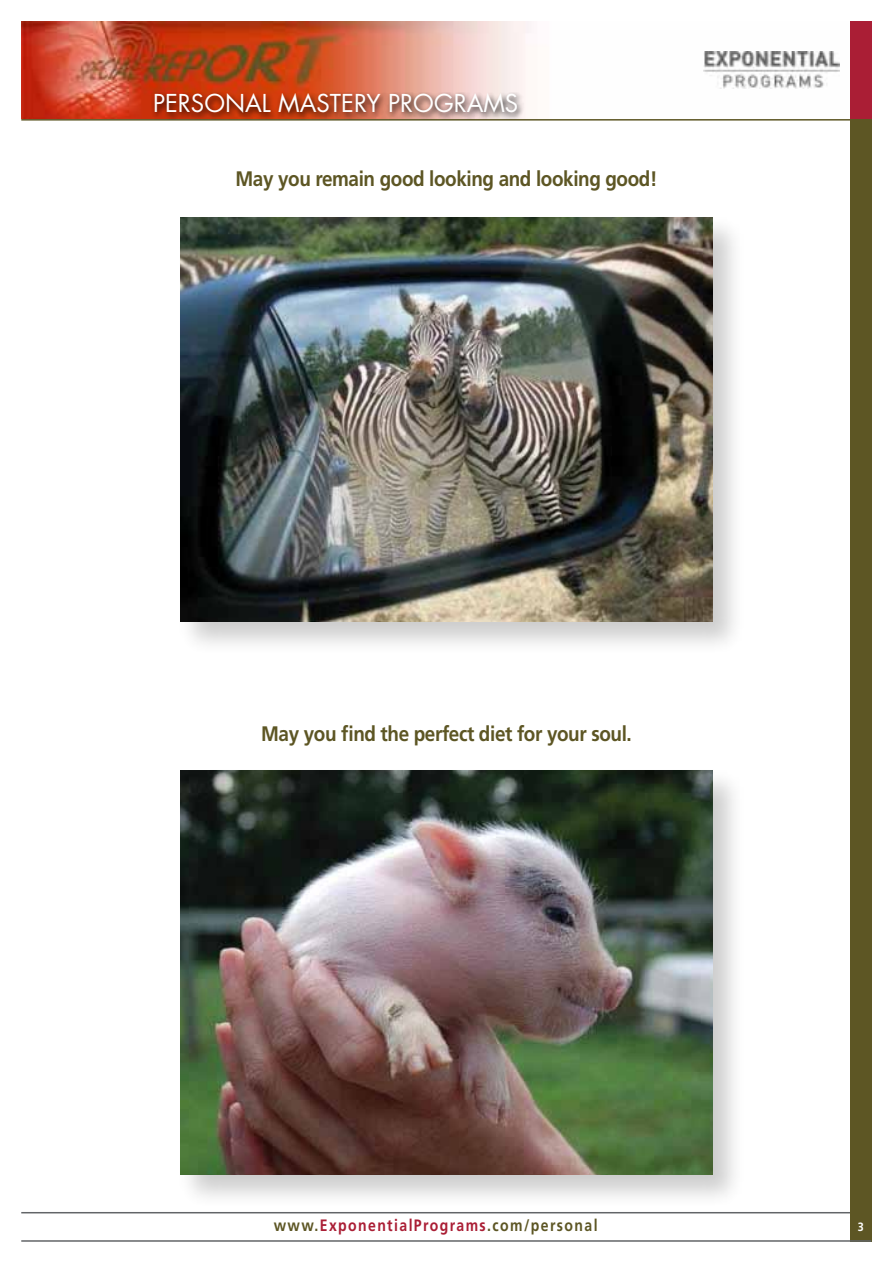
<style>
.page{position:relative;width:893px;height:1263px;background:#fff}
.page>*{position:absolute;margin:0;border:0;box-sizing:border-box;transform-origin:0 0}
.t1{font:24px "Futura";color:#fff}
.t2{font:700 21px "Frutiger";letter-spacing:-.02em;color:#5d5624;scale:.9 1}
.t3{font:700 16.5px "Frutiger";letter-spacing:.1em;color:#aa1e35;scale:.85 1}
.t4{font:700 12px "Frutiger";color:#fff;scale:.9 1}
.s1{color:#5d5624}
</style>
<div class="page">
<img style="left:21px;top:21px;width:819px;height:98px">
<hr style="left:21px;top:1212px;width:850px;height:1px;background:#626568">
<div style="left:850px;top:21px;width:22px;height:98px;background:#aa1e35"></div>
<div style="left:850px;top:119px;width:22px;height:1123px;background:#5d5624"></div>
<hr style="left:21px;top:1240px;width:850px;height:2px;background:#626568">
<hr style="left:21px;top:119px;width:850px;height:2px;background:#5d5624">
<img style="left:704px;top:52px;width:135px;height:36px">
<div style="left:151px;top:89px;width:374px;height:31px;background:#000;opacity:.9"></div>
<div style="left:176px;top:213px;width:569px;height:441px;background:#000;opacity:.2"></div>
<img style="left:181px;top:217px;width:531px;height:404px">
<div style="left:176px;top:766px;width:569px;height:441px;background:#000;opacity:.2"></div>
<img style="left:181px;top:770px;width:531px;height:404px">
<p class="t1" style="left:153px;top:87px;width:367px">PERSONAL MASTERY PROGRAMS</p>
<p class="t2" style="left:235px;top:167px;width:470px">May you remain good looking and looking good!</p>
<p class="t2" style="left:261px;top:721px;width:413px">May you find the perfect diet for your soul.</p>
<p class="t3" style="left:274px;top:1215px;width:383px"><span class="s1">www.</span>ExponentialPrograms<span class="s1">.com/personal</span></p>
<p class="t4" style="left:858px;top:1219px;width:8px">3</p>
</div>
